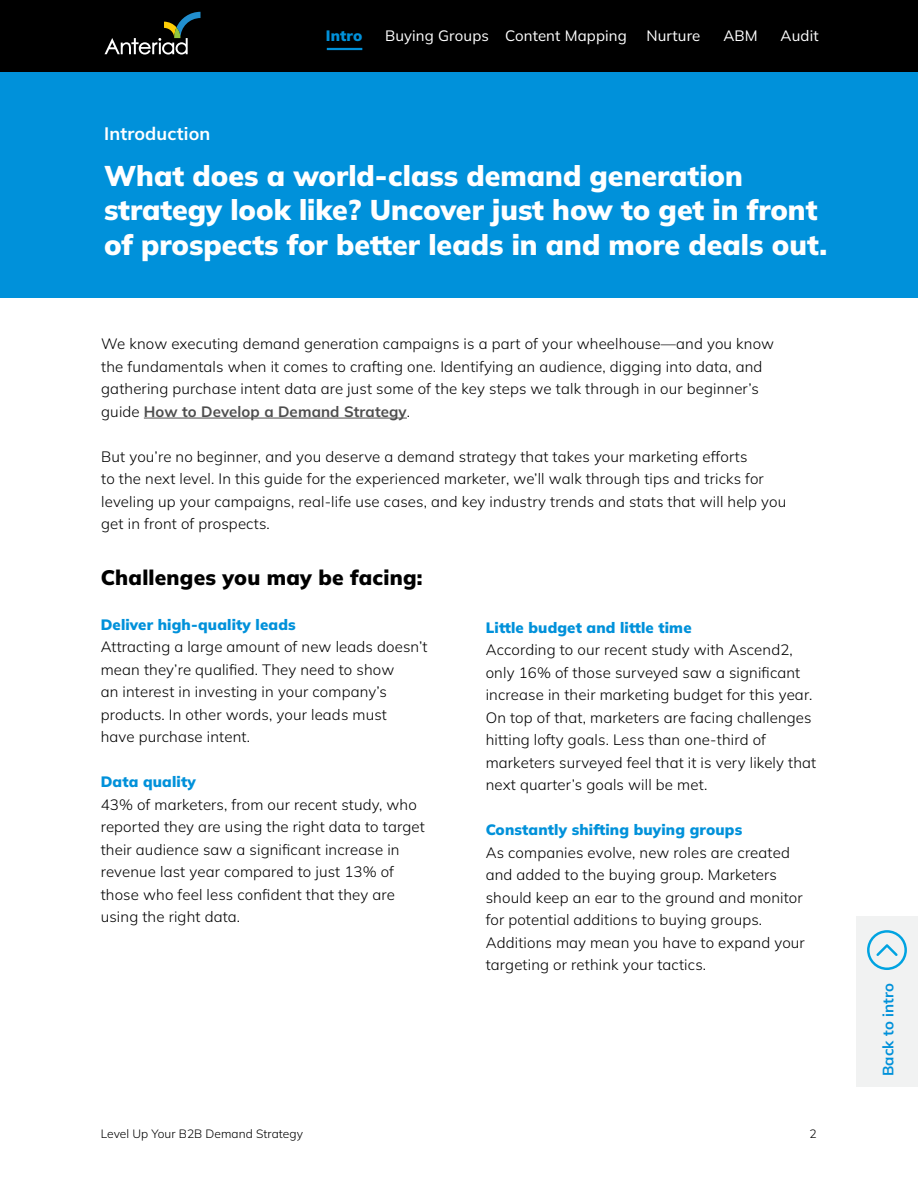
<style>
.page{position:relative;width:918px;height:1188px;background:#fff}
.page>*{position:absolute;margin:0;border:0;box-sizing:border-box;transform-origin:0 0}
.t1{font:900 28.5px/34.5px "Mulish";color:#fff}
.t2{font:900 21px "Mulish";letter-spacing:.01em;color:#000}
.t3{font:700 18px "Mulish";letter-spacing:.01em;color:#fff}
.t4{font:300 15px/22.5px "Mulish";letter-spacing:.01em;color:#000}
.t5{font:900 15px "Mulish";letter-spacing:.01em;color:#0091da}
.t6{font:15px "Mulish";letter-spacing:.01em;color:#fff}
.t7{font:700 15px "Mulish";letter-spacing:.01em;color:#0091da}
.t8{font:300 12px "Mulish";letter-spacing:.005em;color:#000}
.s1{font-weight:700;color:#4d4d4d}
</style>
<div class="page">
<div style="left:0;top:64px;width:918px;height:234px;background:#0091da"></div>
<div style="left:0;top:0;width:918px;height:71px;background:#000"></div>
<hr style="left:144px;top:418px;width:263px;height:1px;background:#4d4d4d">
<svg style="left:105px;top:12px;width:96px;height:43px"></svg>
<div style="left:856px;top:916px;width:62px;height:171px;background:#f1f2f2"></div>
<svg style="left:868px;top:930px;width:38px;height:40px"></svg>
<hr style="left:327px;top:48px;width:35px;height:2px;background:#0091da">
<p class="t3" style="left:104px;top:121px;width:108px">Introduction</p>
<p class="t5" style="left:326px;top:26px;width:38px">Intro</p>
<p class="t6" style="left:385px;top:26px;width:243px">Buying Groups Content Mapping</p>
<p class="t6" style="left:646px;top:26px;width:56px">Nurture</p>
<p class="t6" style="left:723px;top:26px;width:36px">ABM</p>
<p class="t6" style="left:781px;top:26px;width:40px">Audit</p>
<h1 class="t1" style="left:104px;top:158px;width:725px">What does a world-class demand generation strategy look like? Uncover just how to get in front of prospects for better leads in and more deals out.</h1>
<p class="t4" style="left:101px;top:332px;width:674px">We know executing demand generation campaigns is a part of your wheelhouse—and you know the fundamentals when it comes to crafting one. Identifying an audience, digging into data, and gathering purchase intent data are just some of the key steps we talk through in our beginner’s guide <span class="s1">How to Develop a Demand Strategy</span>.</p>
<p class="t4" style="left:101px;top:445px;width:687px">But you’re no beginner, and you deserve a demand strategy that takes your marketing efforts<br>to the next level. In this guide for the experienced marketer, we’ll walk through tips and tricks for leveling up your campaigns, real-life use cases, and key industry trends and stats that will help you get in front of prospects.</p>
<h2 class="t2" style="left:101px;top:563px;width:323px">Challenges you may be facing:</h2>
<p class="t5" style="left:101px;top:614px;width:197px">Deliver high-quality leads</p>
<p class="t4" style="left:101px;top:635px;width:328px">Attracting a large amount of new leads doesn’t mean they’re qualified. They need to show<br>an interest in investing in your company’s products. In other words, your leads must<br>have purchase intent.</p>
<p class="t5" style="left:101px;top:772px;width:97px">Data quality</p>
<p class="t4" style="left:101px;top:793px;width:326px">43% of marketers, from our recent study, who reported they are using the right data to target their audience saw a significant increase in revenue last year compared to just 13% of those who feel less confident that they are using the right data.</p>
<p class="t5" style="left:486px;top:617px;width:207px">Little budget and little time</p>
<p class="t4" style="left:486px;top:638px;width:332px">According to our recent study with Ascend2, only 16% of those surveyed saw a significant increase in their marketing budget for this year.<br>On top of that, marketers are facing challenges hitting lofty goals. Less than one-third of marketers surveyed feel that it is very likely that next quarter’s goals will be met.</p>
<p class="t5" style="left:486px;top:820px;width:258px">Constantly shifting buying groups</p>
<p class="t4" style="left:486px;top:841px;width:321px">As companies evolve, new roles are created and added to the buying group. Marketers should keep an ear to the ground and monitor for potential additions to buying groups.<br>Additions may mean you have to expand your targeting or rethink your tactics.</p>
<p class="t8" style="left:101px;top:1125px;width:204px">Level Up Your B2B Demand Strategy</p>
<p class="t8" style="left:810px;top:1125px;width:9px">2</p>
<p class="t7" style="left:878px;top:1076px;width:95px;rotate:-90deg">Back to intro</p>
</div>
